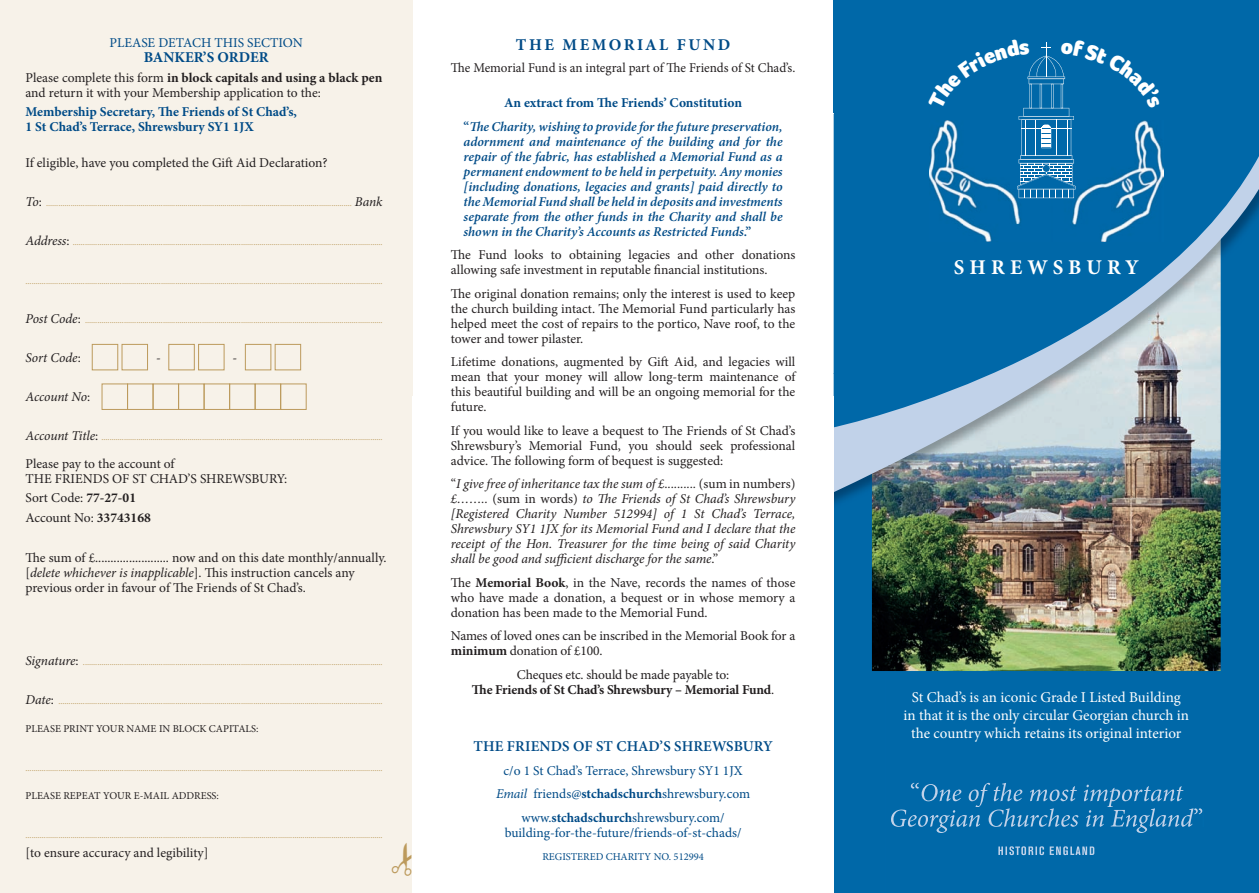
<style>
.page{position:relative;width:1259px;height:893px;background:#fff}
.page>*{position:absolute;margin:0;border:0;box-sizing:border-box;transform-origin:0 0}
.t1{font:700 21px "Minion Pro";letter-spacing:.235em;color:#fff}
.t2{font:700 16.5px "Minion Pro";letter-spacing:.15em;color:#004b87}
.t3{font:15px/18px "Minion Pro";color:#fff;text-align:center}
.t4{font:600 15px "Minion Pro";letter-spacing:.01em;color:#004b87}
.t5{font:700 15px "Minion Pro";color:#004b87}
.t6{font:13.5px/15px "Minion Pro";letter-spacing:-.005em;color:#231f20}
.t7{font:italic 600 13.5px/15px "Minion Pro";letter-spacing:-.005em;color:#004b87;text-align:center}
.t8{font:italic 13.5px/15px "Minion Pro";letter-spacing:-.005em;color:#231f20;text-align:justify}
.t9{font:13.5px/23.5px "Minion Pro";color:#004b87;text-align:center}
.t10{font:700 13.5px/15px "Minion Pro";letter-spacing:-.01em;color:#231f20;text-align:center}
.t11{font:700 13.5px/15px "Minion Pro";color:#004b87}
.t12{font:10.5px "Minion Pro";color:#231f20}
.t13{font:10.5px "Minion Pro";color:#004b87}
.t14{font:9px "Minion Pro";color:#bc9a5c}
.s1{font-weight:700}
.s2{font-style:italic;font-size:13.5px;color:#231f20}
.s3{font-size:13.5px;color:#231f20}
.s4{font-style:normal}
.s5{font-style:italic}
.s6{font-weight:700;font-style:normal}
.s7{font-weight:400}
</style>
<div class="page">
<div style="left:0;top:0;width:412px;height:893px;background:#f7f2e9"></div>
<div style="left:833px;top:0;width:426px;height:893px;background:#0068a8"></div>
<img style="left:833px;top:115px;width:426px;height:778px">
<div style="left:915px;top:28px;width:261px;height:216px;background:#0068a8"></div>
<img style="left:938px;top:145px;width:225px;height:97px">
<div style="left:92px;top:344px;width:26px;height:26px;border:1px solid #bc9a5c"></div>
<div style="left:168px;top:344px;width:27px;height:26px;border:1px solid #bc9a5c"></div>
<div style="left:245px;top:344px;width:26px;height:26px;border:1px solid #bc9a5c"></div>
<div style="left:122px;top:344px;width:26px;height:26px;border:1px solid #bc9a5c"></div>
<div style="left:198px;top:344px;width:26px;height:26px;border:1px solid #bc9a5c"></div>
<div style="left:275px;top:344px;width:26px;height:26px;border:1px solid #bc9a5c"></div>
<div style="left:102px;top:384px;width:26px;height:26px;border:1px solid #bc9a5c"></div>
<div style="left:127px;top:384px;width:26px;height:26px;border:1px solid #bc9a5c"></div>
<div style="left:153px;top:384px;width:26px;height:26px;border:1px solid #bc9a5c"></div>
<div style="left:178px;top:384px;width:26px;height:26px;border:1px solid #bc9a5c"></div>
<div style="left:204px;top:384px;width:26px;height:26px;border:1px solid #bc9a5c"></div>
<div style="left:229px;top:384px;width:26px;height:26px;border:1px solid #bc9a5c"></div>
<div style="left:255px;top:384px;width:26px;height:26px;border:1px solid #bc9a5c"></div>
<div style="left:280px;top:384px;width:26px;height:26px;border:1px solid #bc9a5c"></div>
<svg style="left:911px;top:783px;width:8px;height:6px"></svg>
<img style="left:921px;top:783px;width:262px;height:24px">
<img style="left:891px;top:808px;width:302px;height:25px">
<img style="left:1194px;top:808px;width:9px;height:18px">
<img style="left:998px;top:846px;width:96px;height:9px">
<svg style="left:929px;top:42px;width:231px;height:156px"></svg>
<h3 class="t9" style="left:110px;top:31px;width:195px">PLEASE DETACH THIS SECTION</h3>
<h3 class="t5" style="left:144px;top:47px;width:126px">BANKER’S ORDER</h3>
<h3 class="t6" style="left:26px;top:70px;width:358px">Please complete this form <span class="s1">in block capitals and using a black pen </span>and return it with your Membership application to the:</h3>
<h3 class="t11" style="left:26px;top:104px;width:273px">Membership Secretary, The Friends of St Chad’s,<br>1 St Chad’s Terrace, Shrewsbury SY1 1JX</h3>
<h3 class="t6" style="left:26px;top:155px;width:304px">If eligible, have you completed the Gift Aid Declaration?</h3>
<p class="t14" style="left:26px;top:197px;width:359px"><span class="s2">To</span><span class="s3">:</span> ..................................................................................................................................................... <span class="s2">Bank</span></p>
<p class="t14" style="left:26px;top:236px;width:359px"><span class="s2">Address</span><span class="s3">:</span> .......................................................................................................................................................</p>
<p class="t14" style="left:26px;top:275px;width:359px">..............................................................................................................................................................................</p>
<p class="t14" style="left:26px;top:314px;width:359px"><span class="s2">Post Code</span><span class="s3">:</span> .................................................................................................................................................</p>
<h3 class="t8" style="left:26px;top:350px;width:57px">Sort Code<span class="s4">:</span></h3>
<h3 class="t6" style="left:156px;top:350px;width:6px">-</h3>
<h3 class="t6" style="left:233px;top:350px;width:6px">-</h3>
<h3 class="t8" style="left:26px;top:389px;width:66px">Account No<span class="s4">:</span></h3>
<p class="t14" style="left:26px;top:431px;width:359px"><span class="s2">Account Title</span><span class="s3">:</span> .........................................................................................................................................</p>
<h3 class="t6" style="left:26px;top:456px;width:263px">Please pay to the account of<br>THE FRIENDS OF ST CHAD’S SHREWSBURY:</h3>
<h3 class="t6" style="left:26px;top:488px;width:127px;line-height:19.2px">Sort Code: <span class="s1">77-27-01<br></span>Account No: <span class="s1">33743168</span></h3>
<h3 class="t6" style="left:26px;top:550px;width:362px">The sum of £........................ now and on this date monthly/annually. [<span class="s5">delete whichever is inapplicable</span>]. This instruction cancels any previous order in favour of The Friends of St Chad’s.</h3>
<p class="t14" style="left:26px;top:656px;width:359px"><span class="s2">Signature</span><span class="s3">:</span> ..................................................................................................................................................</p>
<p class="t14" style="left:26px;top:695px;width:359px"><span class="s2">Date</span><span class="s3">:</span> ..............................................................................................................................................................</p>
<p class="t12" style="left:26px;top:721px;width:235px">PLEASE PRINT YOUR NAME IN BLOCK CAPITALS:</p>
<p class="t14" style="left:26px;top:762px;width:359px">..............................................................................................................................................................................</p>
<p class="t12" style="left:26px;top:788px;width:195px">PLEASE REPEAT YOUR E-MAIL ADDRESS:</p>
<p class="t14" style="left:26px;top:829px;width:359px">..............................................................................................................................................................................</p>
<h3 class="t6" style="left:26px;top:845px;width:184px">[to ensure accuracy and legibility]</h3>
<h2 class="t2" style="left:516px;top:33px;width:216px">THE MEMORIAL FUND</h2>
<h3 class="t6" style="left:451px;top:61px;width:346px">The Memorial Fund is an integral part of The Friends of St Chad’s.</h3>
<h3 class="t7" style="left:463px;top:91px;width:320px;line-height:23.5px"><span class="s6">An extract from The Friends’ Constitution<br></span><span class="s4">“</span>The Charity, wishing to provide for the future preservation,</h3>
<p class="t7" style="left:463px;top:134px;width:320px;text-align:justify">adornment and maintenance of the building and for the repair of the fabric, has established a Memorial Fund as a permanent endowment to be held in perpetuity. Any monies [including donations, legacies and grants] paid directly to the Memorial Fund shall be held in deposits and investments separate from the other funds in the Charity and shall be shown in the Charity’s Accounts as Restricted Funds<span class="s4">.”</span></p>
<h3 class="t6" style="left:451px;top:247px;width:346px">The Fund looks to obtaining legacies and other donations allowing safe investment in reputable financial institutions.</h3>
<h3 class="t6" style="left:451px;top:286px;width:346px;text-align:justify">The original donation remains; only the interest is used to keep the church building intact. The Memorial Fund particularly has helped meet the cost of repairs to the portico, Nave roof, to the tower and tower pilaster.</h3>
<h3 class="t6" style="left:451px;top:354px;width:346px;text-align:justify">Lifetime donations, augmented by Gift Aid, and legacies will mean that your money will allow long-term maintenance of this beautiful building and will be an ongoing memorial for the future.</h3>
<h3 class="t6" style="left:451px;top:423px;width:346px;text-align:justify">If you would like to leave a bequest to The Friends of St Chad’s Shrewsbury’s Memorial Fund, you should seek professional advice. The following form of bequest is suggested:</h3>
<p class="t8" style="left:451px;top:476px;width:346px"><span class="s4">“</span>I give free of inheritance tax the sum of £.......... <span class="s4">(sum in numbers) </span>£…….. <span class="s4">(sum in words)</span> to The Friends of St Chad’s Shrewsbury [Registered Charity Number 512994] of 1 St Chad’s Terrace, Shrewsbury SY1 1JX for its Memorial Fund and I declare that the receipt of the Hon. Treasurer for the time being of said Charity shall be good and sufficient discharge for the same<span class="s4">.”</span></p>
<h3 class="t6" style="left:451px;top:575px;width:346px;text-align:justify">The <span class="s1">Memorial Book</span>, in the Nave, records the names of those who have made a donation, a bequest or in whose memory a donation has been made to the Memorial Fund.</h3>
<h3 class="t6" style="left:451px;top:628px;width:346px">Names of loved ones can be inscribed in the Memorial Book for a <span class="s1">minimum</span> donation of £100.</h3>
<h3 class="t10" style="left:472px;top:667px;width:304px"><span class="s7">Cheques etc. should be made payable to:<br></span>The Friends of St Chad’s Shrewsbury – Memorial Fund<span class="s7">.</span></h3>
<h3 class="t4" style="left:473px;top:736px;width:301px">THE FRIENDS OF ST CHAD’S SHREWSBURY</h3>
<h3 class="t9" style="left:496px;top:759px;width:256px">c/o 1 St Chad’s Terrace, Shrewsbury SY1 1JX<br><span class="s5">Email</span> friends@<span class="s1">stchadschurch</span>shrewsbury.com www.<span class="s1">stchadschurch</span>shrewsbury.com/</h3>
<h3 class="t9" style="left:505px;top:821px;width:238px">building-for-the-future/friends-of-st-chads/</h3>
<p class="t13" style="left:542px;top:850px;width:163px">REGISTERED CHARITY NO. 512994</p>
<h1 class="t1" style="left:953px;top:253px;width:186px">SHREWSBURY</h1>
<h3 class="t3" style="left:903px;top:688px;width:287px">St Chad’s is an iconic Grade I Listed Building<br>in that it is the only circular Georgian church in the country which retains its original interior</h3>
</div>
